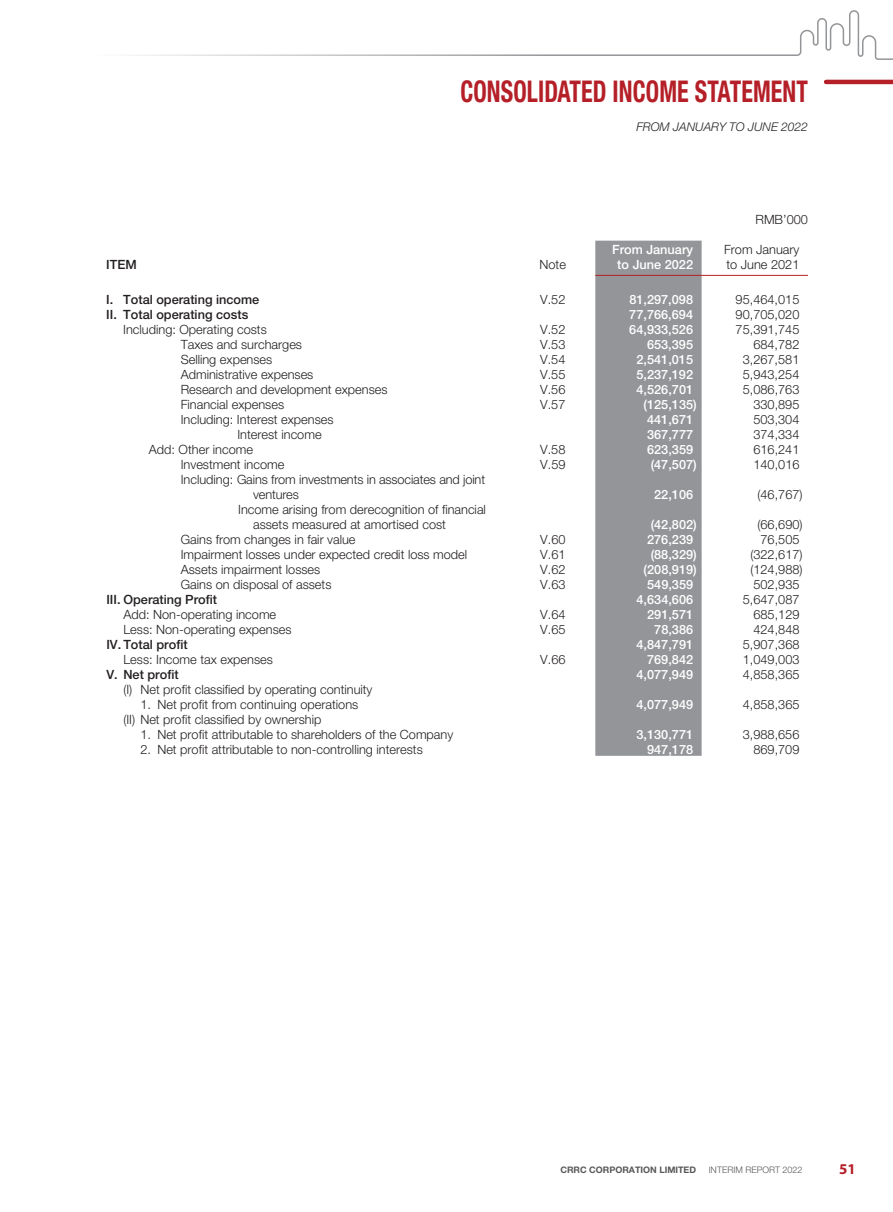
<style>
.page{position:relative;width:893px;height:1212px;background:#fff}
.page>*{position:absolute;margin:0;border:0;box-sizing:border-box;transform-origin:0 0}
.t1{font:700 condensed 30px "Helvetica Neue LT Std";letter-spacing:.005em;color:#b51f27;scale:.8 1}
.t2{font:700 15px "Myriad Pro";color:#b51f27}
.t3{font:300 12.75px/15px "Helvetica Neue LT Std";color:#231f20}
.t4{font:500 12.75px/15px "Helvetica Neue LT Std";color:#fff;text-align:center}
.t5{font:500 12.75px "Helvetica Neue LT Std";color:#231f20}
.t6{font:italic 300 12px "Helvetica Neue LT Std";color:#231f20}
.t7{font:700 9px "Helvetica Neue LT Std";color:#57585a}
.t8{font:300 9px "Helvetica Neue LT Std";color:#57585a}
</style>
<div class="page">
<hr style="left:826px;top:80px;width:67px;height:4px;background:#b51f27">
<svg style="left:136px;top:10px;width:757px;height:50px"></svg>
<div style="left:595px;top:241px;width:107px;height:515px;background:#939598"></div>
<hr style="left:595px;top:275px;width:107px;height:1px;background:#b51f27">
<hr style="left:702px;top:275px;width:106px;height:1px;background:#b51f27">
<h1 class="t1" style="left:460px;top:73px;width:436px">CONSOLIDATED INCOME STATEMENT</h1>
<p class="t6" style="left:636px;top:120px;width:173px">FROM JANUARY TO JUNE 2022</p>
<p class="t5" style="left:106px;top:257px;width:32px">ITEM</p>
<p class="t3" style="left:540px;top:257px;width:28px">Note</p>
<p class="t3" style="left:755px;top:212px;width:54px">RMB’000</p>
<p class="t4" style="left:612px;top:242px;width:83px">From January to June 2022</p>
<p class="t3" style="left:724px;top:242px;width:77px">From January to June 2021</p>
<p class="t5" style="left:106px;top:292px;width:155px">I. Total operating income</p>
<p class="t3" style="left:540px;top:292px;width:27px">V.52</p>
<p class="t4" style="left:629px;top:292px;width:65px">81,297,098</p>
<p class="t3" style="left:736px;top:292px;width:65px">95,464,015</p>
<p class="t5" style="left:106px;top:307px;width:143px">II. Total operating costs</p>
<p class="t4" style="left:629px;top:307px;width:65px">77,766,694</p>
<p class="t3" style="left:736px;top:307px;width:65px">90,705,020</p>
<p class="t3" style="left:123px;top:322px;width:145px">Including: Operating costs</p>
<p class="t3" style="left:540px;top:322px;width:27px">V.52</p>
<p class="t4" style="left:629px;top:322px;width:65px">64,933,526</p>
<p class="t3" style="left:736px;top:322px;width:65px">75,391,745</p>
<p class="t3" style="left:181px;top:337px;width:123px">Taxes and surcharges</p>
<p class="t3" style="left:540px;top:337px;width:27px">V.53</p>
<p class="t4" style="left:647px;top:337px;width:48px">653,395</p>
<p class="t3" style="left:753px;top:337px;width:48px">684,782</p>
<p class="t3" style="left:181px;top:352px;width:93px">Selling expenses</p>
<p class="t3" style="left:540px;top:352px;width:27px">V.54</p>
<p class="t4" style="left:636px;top:352px;width:58px">2,541,015</p>
<p class="t3" style="left:743px;top:352px;width:58px">3,267,581</p>
<p class="t3" style="left:181px;top:367px;width:134px">Administrative expenses</p>
<p class="t3" style="left:540px;top:367px;width:27px">V.55</p>
<p class="t4" style="left:636px;top:367px;width:58px">5,237,192</p>
<p class="t3" style="left:743px;top:367px;width:58px">5,943,254</p>
<p class="t3" style="left:181px;top:382px;width:208px">Research and development expenses</p>
<p class="t3" style="left:540px;top:382px;width:27px">V.56</p>
<p class="t4" style="left:636px;top:382px;width:58px">4,526,701</p>
<p class="t3" style="left:743px;top:382px;width:58px">5,086,763</p>
<p class="t3" style="left:181px;top:397px;width:105px">Financial expenses</p>
<p class="t3" style="left:540px;top:397px;width:27px">V.57</p>
<p class="t4" style="left:644px;top:397px;width:55px">(125,135)</p>
<p class="t3" style="left:753px;top:397px;width:48px">330,895</p>
<p class="t3" style="left:181px;top:412px;width:154px">Including: Interest expenses</p>
<p class="t4" style="left:647px;top:412px;width:48px">441,671</p>
<p class="t3" style="left:753px;top:412px;width:48px">503,304</p>
<p class="t3" style="left:237px;top:427px;width:86px">Interest income</p>
<p class="t4" style="left:647px;top:427px;width:48px">367,777</p>
<p class="t3" style="left:753px;top:427px;width:48px">374,334</p>
<p class="t3" style="left:149px;top:442px;width:106px">Add: Other income</p>
<p class="t3" style="left:540px;top:442px;width:27px">V.58</p>
<p class="t4" style="left:647px;top:442px;width:48px">623,359</p>
<p class="t3" style="left:753px;top:442px;width:48px">616,241</p>
<p class="t3" style="left:181px;top:457px;width:105px">Investment income</p>
<p class="t3" style="left:540px;top:457px;width:27px">V.59</p>
<p class="t4" style="left:651px;top:457px;width:48px">(47,507)</p>
<p class="t3" style="left:753px;top:457px;width:48px">140,016</p>
<p class="t3" style="left:253px;top:472px;width:234px;text-indent:-72px">Including: Gains from investments in associates and joint ventures</p>
<p class="t4" style="left:654px;top:487px;width:40px">22,106</p>
<p class="t3" style="left:757px;top:487px;width:47px">(46,767)</p>
<p class="t3" style="left:253px;top:502px;width:234px;text-indent:-15px">Income arising from derecognition of financial assets measured at amortised cost</p>
<p class="t4" style="left:651px;top:517px;width:48px">(42,802)</p>
<p class="t3" style="left:757px;top:517px;width:47px">(66,690)</p>
<p class="t3" style="left:181px;top:532px;width:176px">Gains from changes in fair value</p>
<p class="t3" style="left:540px;top:532px;width:27px">V.60</p>
<p class="t4" style="left:647px;top:532px;width:48px">276,239</p>
<p class="t3" style="left:760px;top:532px;width:40px">76,505</p>
<p class="t3" style="left:181px;top:547px;width:288px">Impairment losses under expected credit loss model</p>
<p class="t3" style="left:540px;top:547px;width:27px">V.61</p>
<p class="t4" style="left:651px;top:547px;width:48px">(88,329)</p>
<p class="t3" style="left:750px;top:547px;width:54px">(322,617)</p>
<p class="t3" style="left:181px;top:562px;width:141px">Assets impairment losses</p>
<p class="t3" style="left:540px;top:562px;width:27px">V.62</p>
<p class="t4" style="left:644px;top:562px;width:55px">(208,919)</p>
<p class="t3" style="left:750px;top:562px;width:54px">(124,988)</p>
<p class="t3" style="left:181px;top:577px;width:152px">Gains on disposal of assets</p>
<p class="t3" style="left:540px;top:577px;width:27px">V.63</p>
<p class="t4" style="left:647px;top:577px;width:48px">549,359</p>
<p class="t3" style="left:753px;top:577px;width:48px">502,935</p>
<p class="t5" style="left:106px;top:592px;width:112px">III. Operating Profit</p>
<p class="t4" style="left:636px;top:592px;width:58px">4,634,606</p>
<p class="t3" style="left:743px;top:592px;width:58px">5,647,087</p>
<p class="t3" style="left:123px;top:607px;width:154px">Add: Non-operating income</p>
<p class="t3" style="left:540px;top:607px;width:27px">V.64</p>
<p class="t4" style="left:647px;top:607px;width:48px">291,571</p>
<p class="t3" style="left:753px;top:607px;width:48px">685,129</p>
<p class="t3" style="left:123px;top:622px;width:170px">Less: Non-operating expenses</p>
<p class="t3" style="left:540px;top:622px;width:27px">V.65</p>
<p class="t4" style="left:654px;top:622px;width:40px">78,386</p>
<p class="t3" style="left:753px;top:622px;width:48px">424,848</p>
<p class="t5" style="left:106px;top:637px;width:83px">IV. Total profit</p>
<p class="t4" style="left:636px;top:637px;width:58px">4,847,791</p>
<p class="t3" style="left:743px;top:637px;width:58px">5,907,368</p>
<p class="t3" style="left:123px;top:652px;width:151px">Less: Income tax expenses</p>
<p class="t3" style="left:540px;top:652px;width:27px">V.66</p>
<p class="t4" style="left:647px;top:652px;width:48px">769,842</p>
<p class="t3" style="left:743px;top:652px;width:58px">1,049,003</p>
<p class="t5" style="left:106px;top:667px;width:74px">V. Net profit</p>
<p class="t4" style="left:636px;top:667px;width:58px">4,077,949</p>
<p class="t3" style="left:743px;top:667px;width:58px">4,858,365</p>
<p class="t3" style="left:123px;top:682px;width:251px">(I) Net profit classified by operating continuity</p>
<p class="t3" style="left:140px;top:697px;width:219px">1. Net profit from continuing operations</p>
<p class="t4" style="left:636px;top:697px;width:58px">4,077,949</p>
<p class="t3" style="left:743px;top:697px;width:58px">4,858,365</p>
<p class="t3" style="left:123px;top:712px;width:200px">(II) Net profit classified by ownership</p>
<p class="t3" style="left:140px;top:727px;width:314px">1. Net profit attributable to shareholders of the Company</p>
<p class="t4" style="left:636px;top:727px;width:58px">3,130,771</p>
<p class="t3" style="left:743px;top:727px;width:58px">3,988,656</p>
<p class="t3" style="left:140px;top:742px;width:284px">2. Net profit attributable to non-controlling interests</p>
<p class="t4" style="left:647px;top:742px;width:48px">947,178</p>
<p class="t3" style="left:753px;top:742px;width:48px">869,709</p>
<p class="t7" style="left:560px;top:1164px;width:137px">CRRC CORPORATION LIMITED</p>
<p class="t8" style="left:709px;top:1165px;width:95px">INTERIM REPORT 2022</p>
<p class="t2" style="left:839px;top:1159px;width:18px">51</p>
</div>
